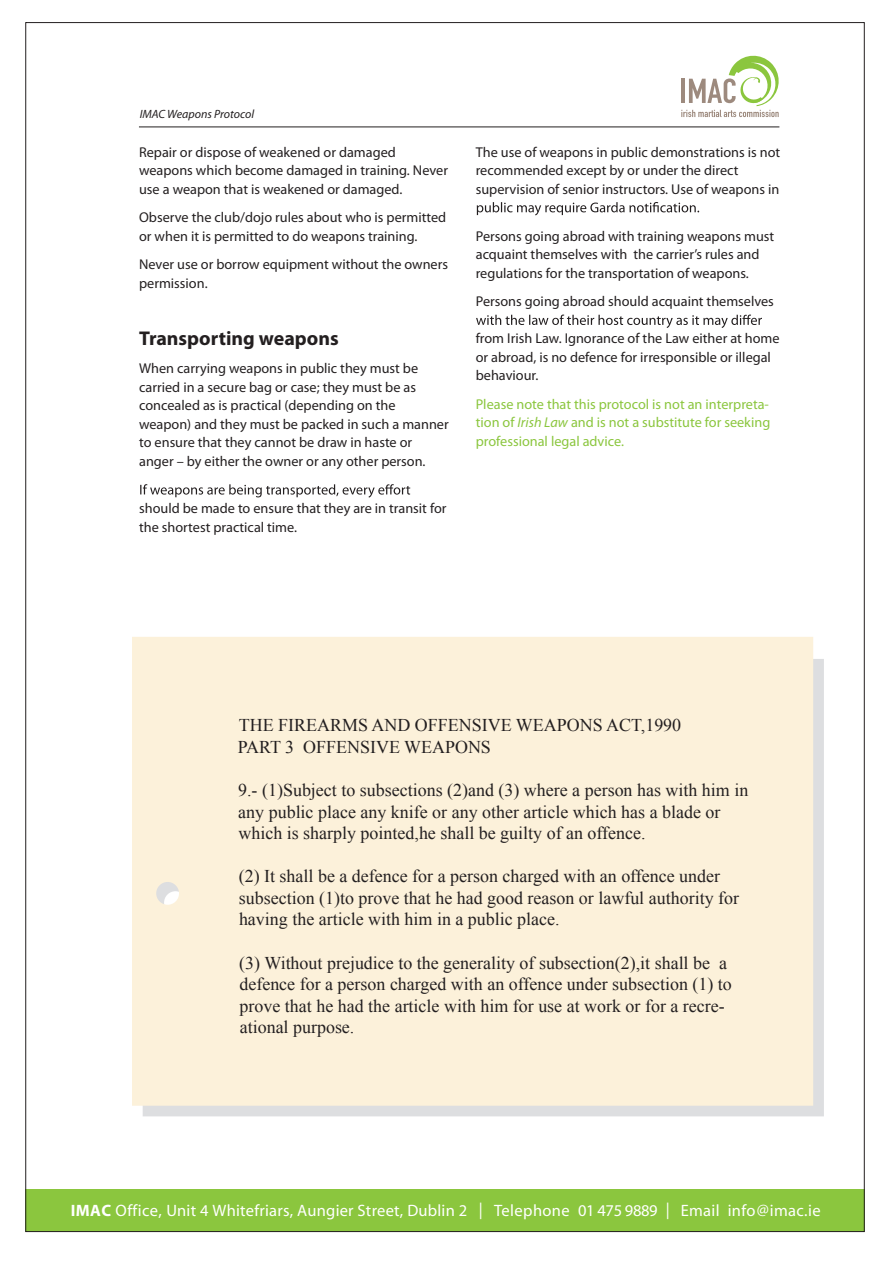
<style>
.page{position:relative;width:893px;height:1263px;background:#fff}
.page>*{position:absolute;margin:0;border:0;box-sizing:border-box;transform-origin:0 0}
.t1{font:700 19.95px "Myriad Pro";color:#231f20}
.t2{font:18px/21.6px "Times New Roman";color:#231f20}
.t3{font:16.5px "Myriad";letter-spacing:.015em;color:#fff}
.t4{font:14.25px/18.6px "Myriad Pro";color:#231f20}
.t5{font:14.25px/18.6px "Myriad Pro";color:#8bc63e;text-align:justify}
.t6{font:italic 12px "Myriad Pro";color:#231f20}
.s1{font-style:italic}
.s2{font-weight:700}
</style>
<div class="page">
<div style="left:143px;top:659px;width:681px;height:457px;background:#dddee0"></div>
<div style="left:132px;top:637px;width:681px;height:469px;background:#fcf1da"></div>
<svg style="left:140px;top:484px;width:270px;height:14px"></svg>
<svg style="left:477px;top:202px;width:222px;height:13px"></svg>
<svg style="left:476px;top:315px;width:286px;height:13px"></svg>
<svg style="left:681px;top:55px;width:98px;height:62px"></svg>
<div style="left:26px;top:1189px;width:839px;height:42px;background:#8bc63e"></div>
<hr style="left:139px;top:127px;width:640px;height:1px;background:#231f20">
<p class="t6" style="left:140px;top:106px;width:116px">IMAC Weapons Protocol</p>
<p class="t4" style="left:139px;top:142px;width:310px">Repair or dispose of weakened or damaged weapons which become damaged in training. Never use a weapon that is weakened or damaged.</p>
<p class="t4" style="left:139px;top:208px;width:309px">Observe the club/dojo rules about who is permitted or when it is permitted to do weapons training.</p>
<p class="t4" style="left:139px;top:255px;width:310px">Never use or borrow equipment without the owners permission.</p>
<h1 class="t1" style="left:139px;top:325px;width:201px">Transporting weapons</h1>
<p class="t4" style="left:139px;top:359px;width:311px">When carrying weapons in public they must be carried in a secure bag or case; they must be as concealed as is practical (depending on the weapon) and they must be packed in such a manner to ensure that they cannot be draw in haste or anger – by either the owner or any other person.</p>
<p class="t4" style="left:139px;top:499px;width:309px">should be made to ensure that they are in transit for the shortest practical time.</p>
<p class="t4" style="left:476px;top:142px;width:306px">The use of weapons in public demonstrations is not recommended except by or under the direct supervision of senior instructors. Use of weapons in</p>
<p class="t4" style="left:476px;top:226px;width:300px">Persons going abroad with training weapons must acquaint themselves with the carrier’s rules and regulations for the transportation of weapons.</p>
<p class="t4" style="left:476px;top:292px;width:300px">Persons going abroad should acquaint themselves</p>
<p class="t4" style="left:476px;top:329px;width:305px">from Irish Law. Ignorance of the Law either at home or abroad, is no defence for irresponsible or illegal behaviour.</p>
<p class="t5" style="left:476px;top:395px;width:296px">Please note that this protocol is not an interpreta&shy;tion of <span class="s1">Irish Law</span> and is not a substitute for seeking professional legal advice.</p>
<p class="t2" style="left:238px;top:714px;width:445px">THE FIREARMS AND OFFENSIVE WEAPONS ACT,1990<br>PART 3 OFFENSIVE WEAPONS</p>
<p class="t2" style="left:238px;top:779px;width:512px">9.- (1)Subject to subsections (2)and (3) where a person has with him in any public place any knife or any other article which has a blade or which is sharply pointed,he shall be guilty of an offence.</p>
<p class="t2" style="left:239px;top:865px;width:502px">(2) It shall be a defence for a person charged with an offence under subsection (1)to prove that he had good reason or lawful authority for having the article with him in a public place.</p>
<p class="t2" style="left:239px;top:951px;width:494px">(3) Without prejudice to the generality of subsection(2),it shall be a defence for a person charged with an offence under subsection (1) to prove that he had the article with him for use at work or for a recre&shy;ational purpose.</p>
<p class="t3" style="left:71px;top:1202px;width:588px"><span class="s2">IMAC</span> Office, Unit 4 Whitefriars, Aungier Street, Dublin 2 | Telephone 01 475 9889</p>
<p class="t3" style="left:681px;top:1202px;width:141px">Email info@imac.ie</p>
<p class="t3" style="left:666px;top:1201px;width:5px">|</p>
</div>
